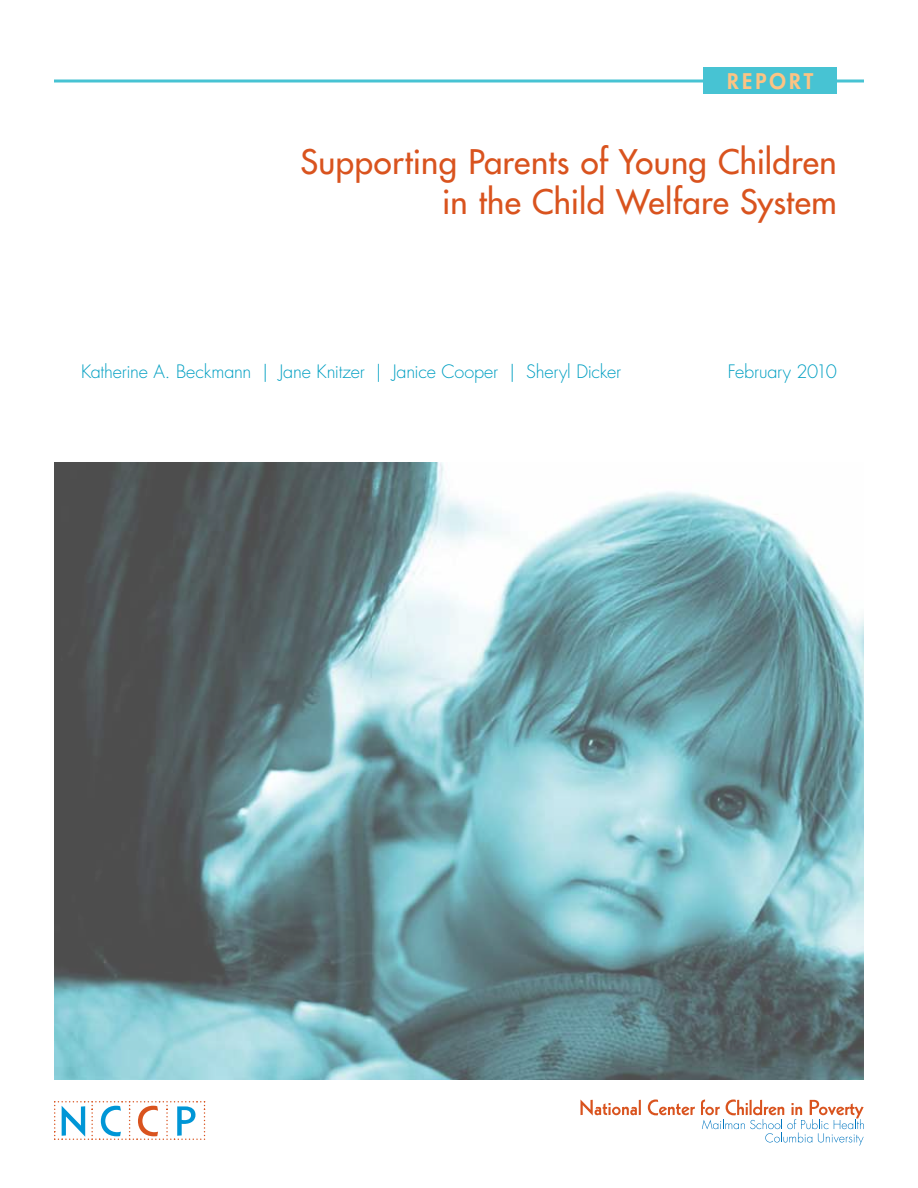
<style>
.page{position:relative;width:918px;height:1188px;background:#fff}
.page>*{position:absolute;margin:0;border:0;box-sizing:border-box;transform-origin:0 0}
.t1{font:33px/39.6px "Futura";letter-spacing:.005em;color:#d9531e;text-align:right}
.t2{font:800 21px "Futura";letter-spacing:.15em;color:#fdc383}
.t3{font:300 18px "Futura";letter-spacing:-.01em;color:#009fc2}
</style>
<div class="page">
<hr style="left:54px;top:80px;width:810px;height:2px;background:#47c3d3">
<div style="left:703px;top:68px;width:134px;height:26px;background:#47c3d3"></div>
<svg style="left:580px;top:1100px;width:61px;height:16px"></svg>
<svg style="left:648px;top:1100px;width:47px;height:15px"></svg>
<svg style="left:701px;top:1100px;width:163px;height:46px"></svg>
<svg style="left:54px;top:1101px;width:151px;height:39px"></svg>
<img style="left:54px;top:462px;width:810px;height:618px">
<p class="t2" style="left:727px;top:68px;width:87px">REPORT</p>
<h1 class="t1" style="left:301px;top:143px;width:538px">Supporting Parents of Young Children in the Child Welfare System</h1>
<p class="t3" style="left:81px;top:361px;width:542px">Katherine A. Beckmann | Jane Knitzer | Janice Cooper | Sheryl Dicker</p>
<p class="t3" style="left:728px;top:361px;width:111px">February 2010</p>
</div>
